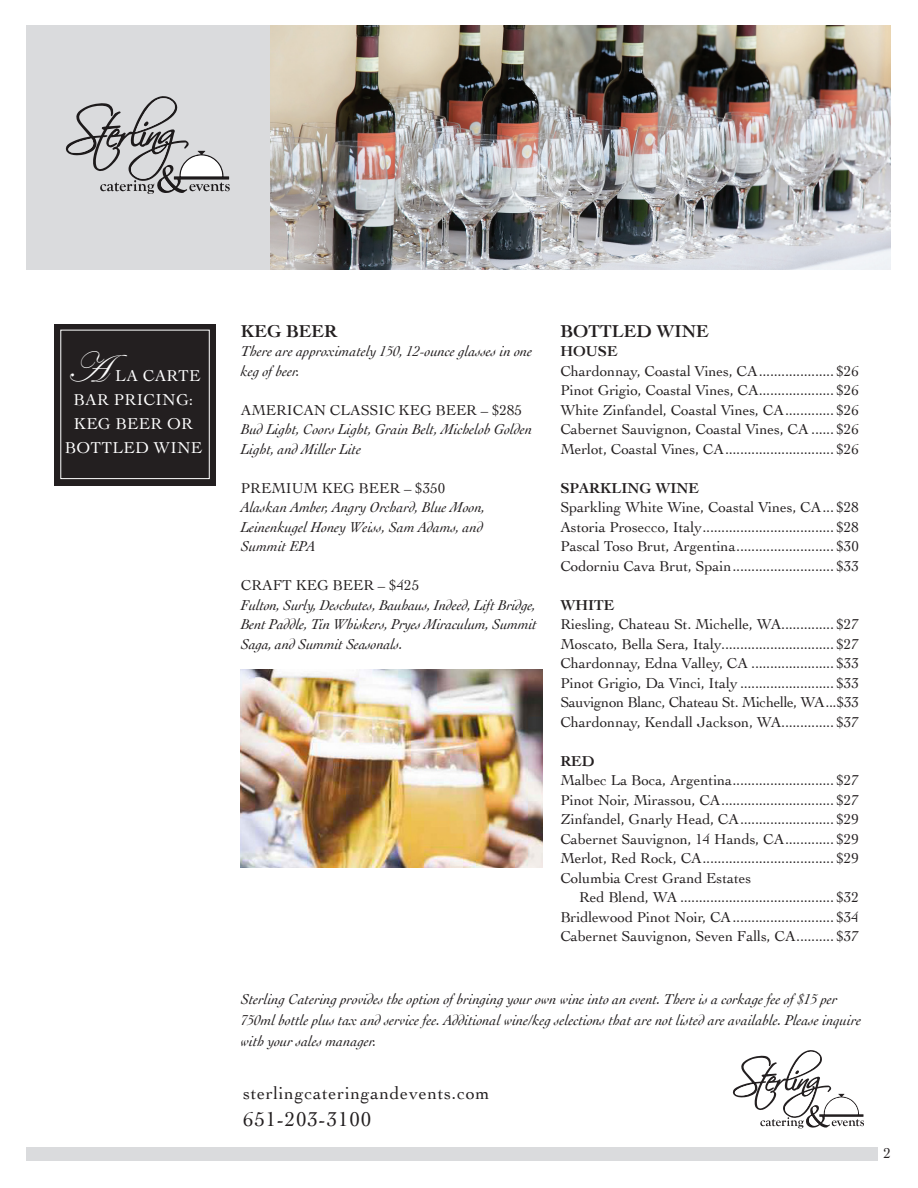
<style>
.page{position:relative;width:918px;height:1188px;background:#fff}
.page>*{position:absolute;margin:0;border:0;box-sizing:border-box;transform-origin:0 0}
.t1{font:43.5px "Edwardian Script ITC";color:#fff}
.t2{font:21px "Cochin";letter-spacing:.04em;color:#231f20}
.t3{font:18px "Cochin";letter-spacing:.04em;color:#231f20}
.t4{font:700 18px "Cochin";color:#231f20}
.t5{font:16.5px "Cochin";letter-spacing:.02em;color:#fff}
.t6{font:15px/19.5px "Cochin";color:#231f20}
.t7{font:italic 15px/19.5px "Cochin";color:#231f20}
.t8{font:15px "Cochin";letter-spacing:-.02em;color:#231f20}
.t9{font:700 15px "Cochin";color:#231f20}
</style>
<div class="page">
<div style="left:26px;top:26px;width:865px;height:244px;background:#dadbdd"></div>
<svg style="left:733px;top:1050px;width:131px;height:78px"></svg>
<svg style="left:66px;top:96px;width:164px;height:98px"></svg>
<div style="left:54px;top:324px;width:162px;height:162px;background:#231f20"></div>
<div style="left:60px;top:330px;width:150px;height:149px;border:1px solid #fff"></div>
<img style="left:270px;top:26px;width:621px;height:244px">
<img style="left:241px;top:670px;width:301px;height:198px">
<div style="left:26px;top:1148px;width:852px;height:13px;background:#dadbdd"></div>
<p class="t1" style="left:66px;top:344px;width:41px">A</p>
<p class="t5" style="left:115px;top:366px;width:87px">LA CARTE</p>
<p class="t5" style="left:74px;top:390px;width:121px">BAR PRICING:</p>
<p class="t5" style="left:74px;top:414px;width:121px">KEG BEER OR</p>
<p class="t5" style="left:65px;top:438px;width:139px">BOTTLED WINE</p>
<p class="t4" style="left:241px;top:320px;width:98px">KEG BEER</p>
<p class="t7" style="left:241px;top:342px;width:293px">There are approximately 150, 12-ounce glasses in one keg of beer.</p>
<p class="t6" style="left:241px;top:400px;width:283px">AMERICAN CLASSIC KEG BEER – $285</p>
<p class="t7" style="left:241px;top:420px;width:293px">Bud Light, Coors Light, Grain Belt, Michelob Golden<br>Light, and Miller Lite</p>
<p class="t6" style="left:241px;top:478px;width:206px">PREMIUM KEG BEER – $350</p>
<p class="t7" style="left:241px;top:498px;width:246px">Alaskan Amber, Angry Orchard, Blue Moon,<br>Leinenkugel Honey Weiss, Sam Adams, and<br>Summit EPA</p>
<p class="t6" style="left:241px;top:576px;width:180px">CRAFT KEG BEER – $425</p>
<p class="t7" style="left:241px;top:595px;width:298px;text-align:justify">Fulton, Surly, Deschutes, Bauhaus, Indeed, Lift Bridge, Bent Paddle, Tin Whiskers, Pryes Miraculum, Summit Saga, and Summit Seasonals.</p>
<p class="t4" style="left:560px;top:320px;width:150px">BOTTLED WINE</p>
<p class="t9" style="left:560px;top:343px;width:59px">HOUSE</p>
<p class="t6" style="left:560px;top:361px;width:300px">Chardonnay, Coastal Vines, CA.................... $26</p>
<p class="t6" style="left:560px;top:381px;width:300px">Pinot Grigio, Coastal Vines, CA.................... $26</p>
<p class="t6" style="left:560px;top:400px;width:300px">White Zinfandel, Coastal Vines, CA............. $26</p>
<p class="t6" style="left:560px;top:420px;width:300px">Cabernet Sauvignon, Coastal Vines, CA ...... $26</p>
<p class="t6" style="left:560px;top:439px;width:300px">Merlot, Coastal Vines, CA............................. $26</p>
<p class="t9" style="left:560px;top:479px;width:140px">SPARKLING WINE</p>
<p class="t6" style="left:560px;top:498px;width:300px">Sparkling White Wine, Coastal Vines, CA... $28</p>
<p class="t6" style="left:560px;top:517px;width:300px">Astoria Prosecco, Italy................................... $28</p>
<p class="t6" style="left:560px;top:537px;width:300px">Pascal Toso Brut, Argentina.......................... $30</p>
<p class="t6" style="left:560px;top:556px;width:300px">Codorniu Cava Brut, Spain........................... $33</p>
<p class="t9" style="left:560px;top:596px;width:56px">WHITE</p>
<p class="t6" style="left:560px;top:615px;width:300px">Riesling, Chateau St. Michelle, WA.............. $27</p>
<p class="t6" style="left:560px;top:634px;width:300px">Moscato, Bella Sera, Italy.............................. $27</p>
<p class="t6" style="left:560px;top:654px;width:300px">Chardonnay, Edna Valley, CA ...................... $33</p>
<p class="t6" style="left:560px;top:673px;width:300px">Pinot Grigio, Da Vinci, Italy ......................... $33</p>
<p class="t8" style="left:560px;top:694px;width:300px">Sauvignon Blanc, Chateau St. Michelle, WA...$33</p>
<p class="t6" style="left:560px;top:712px;width:300px">Chardonnay, Kendall Jackson, WA.............. $37</p>
<p class="t9" style="left:560px;top:752px;width:36px">RED</p>
<p class="t6" style="left:560px;top:771px;width:300px">Malbec La Boca, Argentina........................... $27</p>
<p class="t6" style="left:560px;top:790px;width:300px">Pinot Noir, Mirassou, CA.............................. $27</p>
<p class="t6" style="left:560px;top:810px;width:300px">Zinfandel, Gnarly Head, CA......................... $29</p>
<p class="t6" style="left:560px;top:829px;width:300px">Cabernet Sauvignon, 14 Hands, CA............. $29</p>
<p class="t6" style="left:560px;top:849px;width:300px">Merlot, Red Rock, CA................................... $29</p>
<p class="t6" style="left:579px;top:868px;width:281px;text-indent:-19px">Columbia Crest Grand Estates<br>Red Blend, WA ......................................... $32</p>
<p class="t6" style="left:560px;top:907px;width:300px">Bridlewood Pinot Noir, CA........................... $34</p>
<p class="t6" style="left:560px;top:927px;width:300px">Cabernet Sauvignon, Seven Falls, CA.......... $37</p>
<p class="t7" style="left:241px;top:989px;width:622px;line-height:21px">Sterling Catering provides the option of bringing your own wine into an event. There is a corkage fee of $15 per<br>750ml bottle plus tax and service fee. Additional wine/keg selections that are not listed are available. Please inquire with your sales manager.</p>
<p class="t3" style="left:243px;top:1083px;width:248px">sterlingcateringandevents.com</p>
<p class="t2" style="left:243px;top:1107px;width:130px">651-203-3100</p>
<p class="t6" style="left:884px;top:1144px;width:9px">2</p>
</div>
